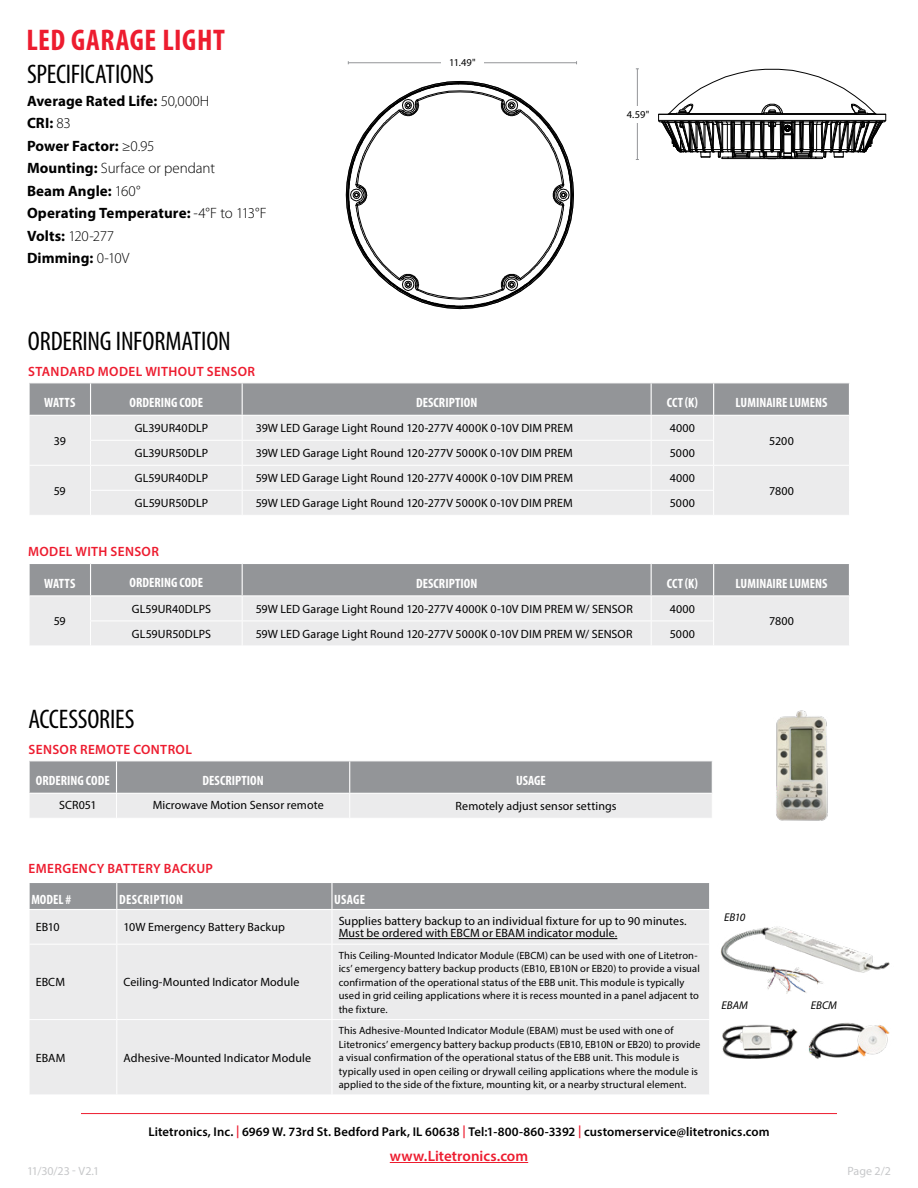
<style>
.page{position:relative;width:918px;height:1188px;background:#fff}
.page>*{position:absolute;margin:0;border:0;box-sizing:border-box;transform-origin:0 0}
.t1{font:700 condensed 30px "Myriad Pro";letter-spacing:.02em;color:#ed1c2f}
.t2{font:condensed 27px "Myriad Pro";letter-spacing:-.01em;color:#000}
.t3{font:700 15px/22.5px "Myriad Pro";letter-spacing:.005em;color:#000}
.t4{font:600 15px "Myriad Pro";color:#ed1c2f}
.t5{font:700 condensed 13.5px "Myriad Pro";letter-spacing:.005em;color:#fff}
.t6{font:600 13.5px "Myriad Pro";letter-spacing:.03em;color:#ed1c2f}
.t7{font:700 condensed 13.5px "Myriad Pro";letter-spacing:.025em;color:#fff}
.t8{font:600 12.75px "Myriad Pro";letter-spacing:.01em;color:#000}
.t9{font:12px/12px "Myriad Pro";letter-spacing:.01em;color:#000}
.t10{font:12px "Myriad Pro";letter-spacing:-.005em;color:#c7c8ca}
.t11{font:italic 11.25px "Myriad Pro";letter-spacing:-.005em;color:#000}
.t12{font:10.5px/13.5px "Myriad Pro";letter-spacing:.01em;color:#000}
.s1{font-weight:300}
.s2{color:#ed1c2f}
</style>
<div class="page">
<svg style="left:29px;top:383px;width:821px;height:132px;background:#d6d7d8"></svg>
<svg style="left:29px;top:563px;width:821px;height:82px;background:#cacbcc"></svg>
<svg style="left:348px;top:83px;width:224px;height:224px"></svg>
<hr style="left:348px;top:62px;width:229px;height:1px;background:#939598">
<div style="left:441px;top:57px;width:43px;height:9px;background:#fff"></div>
<svg style="left:658px;top:69px;width:228px;height:90px"></svg>
<hr style="left:637px;top:69px;width:1px;height:91px;background:#939598">
<div style="left:621px;top:106px;width:34px;height:17px;background:#fff"></div>
<svg style="left:29px;top:761px;width:684px;height:57px;background:#bbbcbe"></svg>
<img style="left:776px;top:710px;width:52px;height:111px">
<img style="left:721px;top:926px;width:169px;height:68px">
<div style="left:30px;top:910px;width:679px;height:184px;background:#ebebec"></div>
<div style="left:29px;top:883px;width:681px;height:26px;background:#939598"></div>
<hr style="left:116px;top:910px;width:1px;height:34px;background:#fff">
<hr style="left:332px;top:910px;width:1px;height:34px;background:#fff">
<hr style="left:29px;top:944px;width:88px;height:1px;background:#fff">
<hr style="left:117px;top:944px;width:215px;height:1px;background:#fff">
<hr style="left:116px;top:945px;width:1px;height:74px;background:#fff">
<hr style="left:332px;top:944px;width:378px;height:1px;background:#fff">
<hr style="left:332px;top:945px;width:1px;height:74px;background:#fff">
<hr style="left:29px;top:1019px;width:88px;height:1px;background:#fff">
<hr style="left:117px;top:1019px;width:215px;height:1px;background:#fff">
<hr style="left:116px;top:1020px;width:1px;height:75px;background:#fff">
<hr style="left:332px;top:1019px;width:378px;height:1px;background:#fff">
<hr style="left:332px;top:1020px;width:1px;height:75px;background:#fff">
<hr style="left:339px;top:938px;width:278px;height:1px;background:#000">
<img style="left:722px;top:1024px;width:76px;height:35px">
<img style="left:808px;top:1023px;width:82px;height:36px">
<hr style="left:81px;top:1113px;width:756px;height:1px;background:#ed1c2f">
<hr style="left:390px;top:1162px;width:138px;height:1px;background:#ed1c2f">
<h1 class="t1" style="left:26px;top:21px;width:200px">LED GARAGE LIGHT</h1>
<h2 class="t2" style="left:27px;top:58px;width:129px">SPECIFICATIONS</h2>
<p class="t3" style="left:27px;top:89px;width:241px">Average Rated Life: <span class="s1">50,000H<br></span>CRI: <span class="s1">83<br></span>Power Factor: <span class="s1">≥0.95<br></span>Mounting: <span class="s1">Surface or pendant<br></span>Beam Angle: <span class="s1">160°<br></span>Operating Temperature: <span class="s1">-4°F to 113°F<br></span>Volts: <span class="s1">120-277<br></span>Dimming: <span class="s1">0-10V</span></p>
<h2 class="t2" style="left:28px;top:324px;width:204px">ORDERING INFORMATION</h2>
<p class="t6" style="left:28px;top:362px;width:229px">STANDARD MODEL WITHOUT SENSOR</p>
<p class="t12" style="left:449px;top:55px;width:28px">11.49"</p>
<p class="t12" style="left:627px;top:108px;width:24px">4.59"</p>
<p class="t5" style="left:44px;top:394px;width:33px">WATTS</p>
<p class="t5" style="left:129px;top:394px;width:75px">ORDERING CODE</p>
<p class="t5" style="left:416px;top:394px;width:63px">DESCRIPTION</p>
<p class="t5" style="left:667px;top:394px;width:33px">CCT (K)</p>
<p class="t5" style="left:736px;top:394px;width:93px">LUMINAIRE LUMENS</p>
<p class="t9" style="left:54px;top:435px;width:14px">39</p>
<p class="t9" style="left:135px;top:422px;width:75px">GL39UR40DLP</p>
<p class="t9" style="left:256px;top:422px;width:319px">39W LED Garage Light Round 120-277V 4000K 0-10V DIM PREM</p>
<p class="t9" style="left:670px;top:422px;width:27px">4000</p>
<p class="t9" style="left:769px;top:435px;width:26px">5200</p>
<p class="t9" style="left:135px;top:447px;width:75px">GL39UR50DLP</p>
<p class="t9" style="left:256px;top:447px;width:319px">39W LED Garage Light Round 120-277V 5000K 0-10V DIM PREM</p>
<p class="t9" style="left:670px;top:447px;width:27px">5000</p>
<p class="t9" style="left:54px;top:485px;width:14px">59</p>
<p class="t9" style="left:135px;top:472px;width:75px">GL59UR40DLP</p>
<p class="t9" style="left:256px;top:472px;width:319px">59W LED Garage Light Round 120-277V 4000K 0-10V DIM PREM</p>
<p class="t9" style="left:670px;top:472px;width:27px">4000</p>
<p class="t9" style="left:135px;top:497px;width:75px">GL59UR50DLP</p>
<p class="t9" style="left:256px;top:497px;width:319px">59W LED Garage Light Round 120-277V 5000K 0-10V DIM PREM</p>
<p class="t9" style="left:670px;top:497px;width:27px">5000</p>
<p class="t6" style="left:28px;top:543px;width:132px">MODEL WITH SENSOR</p>
<p class="t9" style="left:769px;top:485px;width:26px">7800</p>
<p class="t5" style="left:44px;top:575px;width:33px">WATTS</p>
<p class="t5" style="left:129px;top:575px;width:75px">ORDERING CODE</p>
<p class="t5" style="left:416px;top:575px;width:63px">DESCRIPTION</p>
<p class="t5" style="left:667px;top:575px;width:33px">CCT (K)</p>
<p class="t5" style="left:736px;top:575px;width:93px">LUMINAIRE LUMENS</p>
<p class="t9" style="left:54px;top:615px;width:14px">59</p>
<p class="t9" style="left:132px;top:603px;width:81px">GL59UR40DLPS</p>
<p class="t9" style="left:256px;top:603px;width:379px">59W LED Garage Light Round 120-277V 4000K 0-10V DIM PREM W/ SENSOR</p>
<p class="t9" style="left:670px;top:603px;width:27px">4000</p>
<p class="t9" style="left:769px;top:615px;width:26px">7800</p>
<p class="t9" style="left:132px;top:628px;width:81px">GL59UR50DLPS</p>
<p class="t9" style="left:256px;top:628px;width:378px">59W LED Garage Light Round 120-277V 5000K 0-10V DIM PREM W/ SENSOR</p>
<p class="t9" style="left:670px;top:628px;width:27px">5000</p>
<h2 class="t2" style="left:28px;top:702px;width:108px">ACCESSORIES</h2>
<p class="t6" style="left:29px;top:740px;width:165px">SENSOR REMOTE CONTROL</p>
<p class="t5" style="left:36px;top:772px;width:75px">ORDERING CODE</p>
<p class="t5" style="left:202px;top:772px;width:63px">DESCRIPTION</p>
<p class="t5" style="left:516px;top:772px;width:31px">USAGE</p>
<p class="t9" style="left:59px;top:799px;width:39px">SCR051</p>
<p class="t9" style="left:153px;top:799px;width:172px">Microwave Motion Sensor remote</p>
<p class="t9" style="left:456px;top:800px;width:163px">Remotely adjust sensor settings</p>
<p class="t6" style="left:29px;top:860px;width:186px">EMERGENCY BATTERY BACKUP</p>
<p class="t5" style="left:31px;top:891px;width:41px">MODEL #</p>
<p class="t7" style="left:119px;top:891px;width:66px">DESCRIPTION</p>
<p class="t5" style="left:334px;top:891px;width:33px">USAGE</p>
<p class="t9" style="left:36px;top:921px;width:25px">EB10</p>
<p class="t9" style="left:124px;top:921px;width:163px">10W Emergency Battery Backup</p>
<p class="t9" style="left:339px;top:915px;width:350px">Supplies battery backup to an individual fixture for up to 90 minutes.<br>Must be ordered with EBCM or EBAM indicator module.</p>
<p class="t9" style="left:36px;top:976px;width:31px">EBCM</p>
<p class="t9" style="left:124px;top:976px;width:177px">Ceiling-Mounted Indicator Module</p>
<p class="t9" style="left:36px;top:1052px;width:31px">EBAM</p>
<p class="t9" style="left:124px;top:1052px;width:189px">Adhesive-Mounted Indicator Module</p>
<p class="t12" style="left:339px;top:948px;width:363px">This Ceiling-Mounted Indicator Module (EBCM) can be used with one of Litetron&shy;ics’ emergency battery backup products (EB10, EB10N or EB20) to provide a visual confirmation of the operational status of the EBB unit. This module is typically used in grid ceiling applications where it is recess mounted in a panel adjacent to the fixture.</p>
<p class="t12" style="left:339px;top:1024px;width:363px">This Adhesive-Mounted Indicator Module (EBAM) must be used with one of Litetronics’ emergency battery backup products (EB10, EB10N or EB20) to provide a visual confirmation of the operational status of the EBB unit. This module is typically used in open ceiling or drywall ceiling applications where the module is applied to the side of the fixture, mounting kit, or a nearby structural element.</p>
<p class="t11" style="left:724px;top:910px;width:23px">EB10</p>
<p class="t11" style="left:722px;top:998px;width:28px">EBAM</p>
<p class="t11" style="left:811px;top:998px;width:28px">EBCM</p>
<p class="t10" style="left:27px;top:1163px;width:74px">11/30/23 - V2.1</p>
<p class="t8" style="left:148px;top:1124px;width:623px">Litetronics, Inc. <span class="s2">|</span> 6969 W. 73rd St. Bedford Park, IL 60638 <span class="s2">|</span> Tel:1-800-860-3392 <span class="s2">|</span> customerservice@litetronics.com</p>
<p class="t4" style="left:390px;top:1146px;width:140px">www.Litetronics.com</p>
<p class="t10" style="left:847px;top:1163px;width:45px">Page 2/2</p>
</div>
